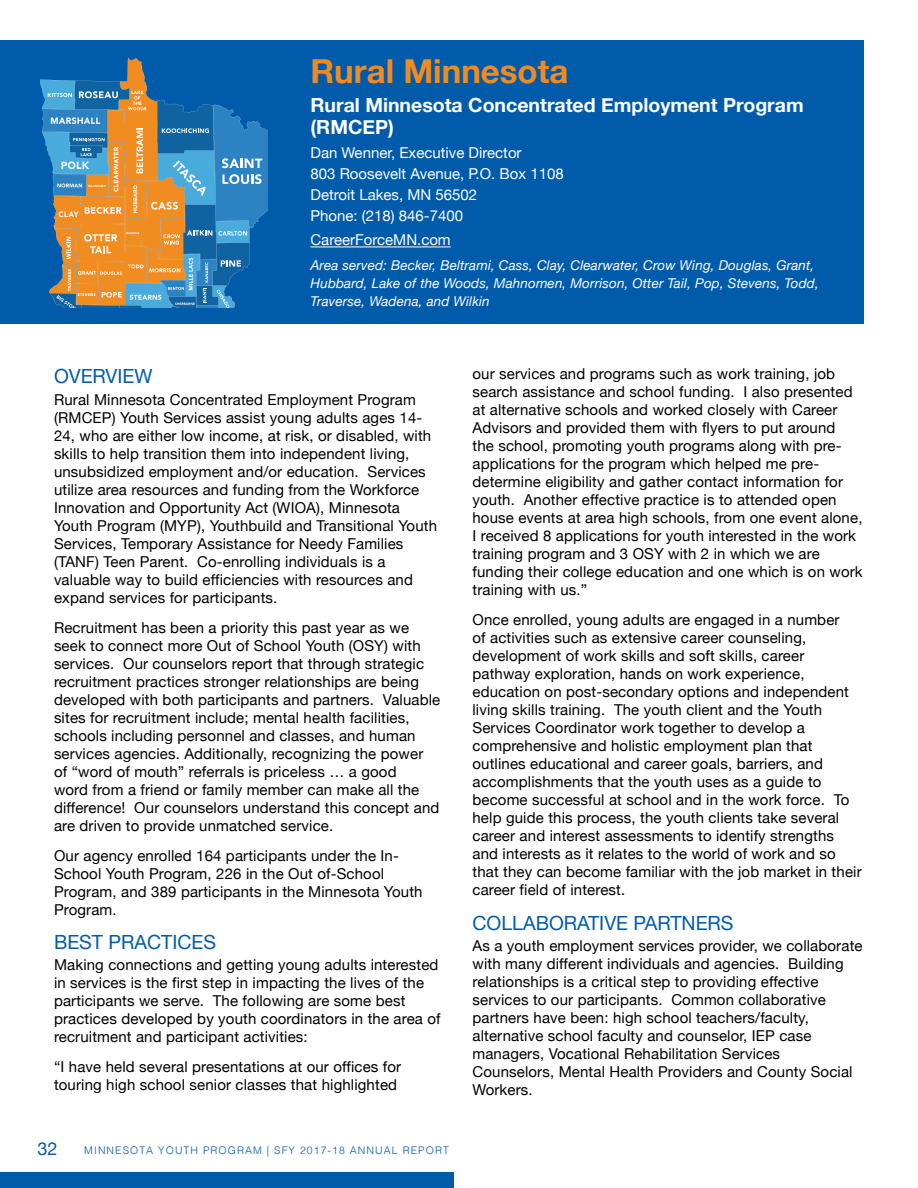
<style>
.page{position:relative;width:918px;height:1188px;background:#fff}
.page>*{position:absolute;margin:0;border:0;box-sizing:border-box;transform-origin:0 0}
.t1{font:700 33px "Helvetica Neue";color:#f18b21}
.t2{font:700 19.5px/22.5px "Helvetica Neue";color:#fff}
.t3{font:19.5px "Helvetica Neue";color:#005cab}
.t4{font:18px "Helvetica Neue";color:#005cab}
.t5{font:15px/18px "Helvetica Neue";letter-spacing:.01em;color:#000}
.t6{font:15px/21px "Helvetica Neue";color:#fff}
.t7{font:italic 13.5px/18px "Helvetica Neue";letter-spacing:.01em;color:#fff}
.t8{font:300 10.5px "Helvetica";letter-spacing:.1em;color:#005cab}
</style>
<div class="page">
<div style="left:0;top:1173px;width:454px;height:15px;background:#005cab"></div>
<div style="left:0;top:41px;width:864px;height:283px;background:#005cab"></div>
<hr style="left:310px;top:247px;width:141px;height:1px;background:#fff">
<svg style="left:40px;top:58px;width:227px;height:249px"></svg>
<h1 class="t1" style="left:310px;top:45px;width:259px">Rural Minnesota</h1>
<h2 class="t2" style="left:310px;top:94px;width:495px">Rural Minnesota Concentrated Employment Program (RMCEP)</h2>
<p class="t6" style="left:310px;top:143px;width:255px">Dan Wenner, Executive Director<br>803 Roosevelt Avenue, P.O. Box 1108<br>Detroit Lakes, MN 56502<br>Phone: (218) 846-7400</p>
<p class="t6" style="left:310px;top:230px;width:142px">CareerForceMN.com</p>
<p class="t7" style="left:310px;top:257px;width:510px">Area served: Becker, Beltrami, Cass, Clay, Clearwater, Crow Wing, Douglas, Grant,<br>Hubbard, Lake of the Woods, Mahnomen, Morrison, Otter Tail, Pop, Stevens, Todd,<br>Traverse, Wadena, and Wilkin</p>
<h2 class="t3" style="left:54px;top:362px;width:100px">OVERVIEW</h2>
<p class="t5" style="left:54px;top:391px;width:385px">Rural Minnesota Concentrated Employment Program (RMCEP) Youth Services assist young adults ages 14- 24, who are either low income, at risk, or disabled, with skills to help transition them into independent living, unsubsidized employment and/or education. Services utilize area resources and funding from the Workforce Innovation and Opportunity Act (WIOA), Minnesota Youth Program (MYP), Youthbuild and Transitional Youth Services, Temporary Assistance for Needy Families (TANF) Teen Parent. Co-enrolling individuals is a valuable way to build efficiencies with resources and expand services for participants.</p>
<p class="t5" style="left:54px;top:619px;width:388px">Recruitment has been a priority this past year as we seek to connect more Out of School Youth (OSY) with services. Our counselors report that through strategic recruitment practices stronger relationships are being developed with both participants and partners. Valuable sites for recruitment include; mental health facilities, schools including personnel and classes, and human services agencies. Additionally, recognizing the power<br>of “word of mouth” referrals is priceless … a good<br>word from a friend or family member can make all the difference! Our counselors understand this concept and are driven to provide unmatched service.</p>
<p class="t5" style="left:54px;top:847px;width:370px">Our agency enrolled 164 participants under the In-School Youth Program, 226 in the Out of-School Program, and 389 participants in the Minnesota Youth Program.</p>
<h2 class="t3" style="left:54px;top:928px;width:164px">BEST PRACTICES</h2>
<p class="t5" style="left:54px;top:957px;width:388px">Making connections and getting young adults interested in services is the first step in impacting the lives of the participants we serve. The following are some best practices developed by youth coordinators in the area of recruitment and participant activities:</p>
<p class="t5" style="left:54px;top:1059px;width:349px">“I have held several presentations at our offices for touring high school senior classes that highlighted</p>
<p class="t4" style="left:38px;top:1136px;width:22px">32</p>
<p class="t8" style="left:84px;top:1142px;width:366px">MINNESOTA YOUTH PROGRAM | SFY 2017-18 ANNUAL REPORT</p>
<p class="t5" style="left:472px;top:366px;width:392px">our services and programs such as work training, job search assistance and school funding. I also presented at alternative schools and worked closely with Career Advisors and provided them with flyers to put around<br>the school, promoting youth programs along with pre&shy;applications for the program which helped me pre&shy;determine eligibility and gather contact information for youth. Another effective practice is to attended open house events at area high schools, from one event alone, I received 8 applications for youth interested in the work training program and 3 OSY with 2 in which we are funding their college education and one which is on work training with us.”</p>
<p class="t5" style="left:472px;top:612px;width:391px">Once enrolled, young adults are engaged in a number<br>of activities such as extensive career counseling, development of work skills and soft skills, career pathway exploration, hands on work experience, education on post-secondary options and independent living skills training. The youth client and the Youth Services Coordinator work together to develop a comprehensive and holistic employment plan that outlines educational and career goals, barriers, and accomplishments that the youth uses as a guide to become successful at school and in the work force. To help guide this process, the youth clients take several career and interest assessments to identify strengths and interests as it relates to the world of work and so that they can become familiar with the job market in their career field of interest.</p>
<h2 class="t3" style="left:472px;top:909px;width:263px">COLLABORATIVE PARTNERS</h2>
<p class="t5" style="left:472px;top:937px;width:392px">As a youth employment services provider, we collaborate with many different individuals and agencies. Building relationships is a critical step to providing effective services to our participants. Common collaborative partners have been: high school teachers/faculty, alternative school faculty and counselor, IEP case managers, Vocational Rehabilitation Services Counselors, Mental Health Providers and County Social Workers.</p>
</div>
